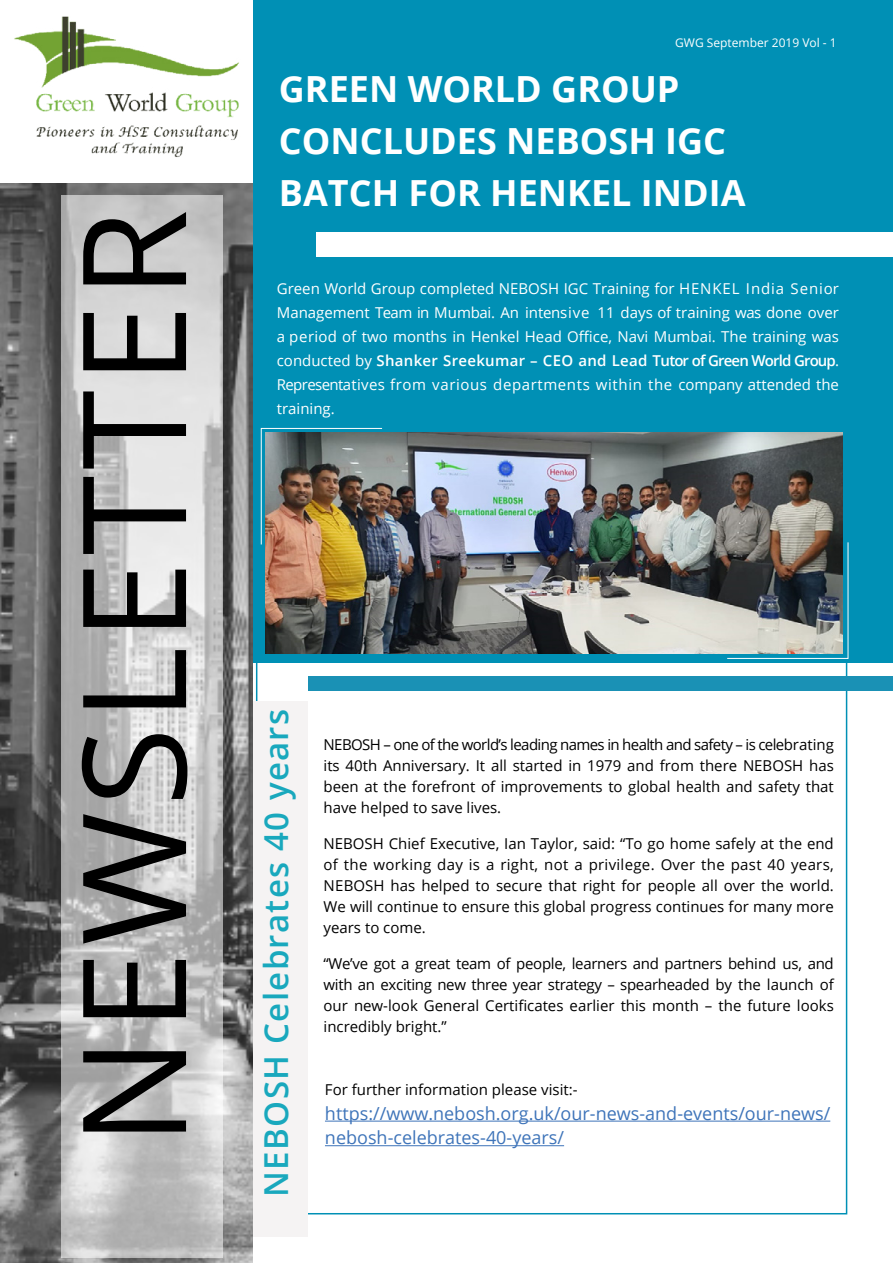
<style>
.page{position:relative;width:893px;height:1263px;background:#fff}
.page>*{position:absolute;margin:0;border:0;box-sizing:border-box;transform-origin:0 0}
.t1{font:144px "Open Sans";color:#000}
.t2{font:700 36px/52.2px "Open Sans";color:#fff}
.t3{font:600 33px "Open Sans";letter-spacing:.04em;color:#19a8bd}
.t4{font:18px/24.6px "Open Sans";color:#3e74b9}
.t5{font:15px/21px "Open Sans";color:#000;text-align:justify}
.t6{font:15px/24px "Open Sans";color:#fff;text-align:justify}
.t7{font:12px "Open Sans";color:#fff}
.s1{font-weight:600}
</style>
<div class="page">
<img style="left:0;top:183px;width:253px;height:1080px">
<div style="left:253px;top:0;width:640px;height:1263px;background:#0090b5"></div>
<div style="left:253px;top:663px;width:640px;height:600px;background:#fff"></div>
<img style="left:14px;top:16px;width:225px;height:141px">
<svg style="left:61px;top:195px;width:161px;height:1062px;background:#c6c6c6"></svg>
<div style="left:316px;top:233px;width:577px;height:24px;background:#fff"></div>
<div style="left:253px;top:701px;width:55px;height:536px;background:#f5f3f3"></div>
<hr style="left:325px;top:1121px;width:505px;height:1px;background:#3e74b9">
<hr style="left:325px;top:1145px;width:239px;height:1px;background:#3e74b9">
<div style="left:308px;top:676px;width:585px;height:15px;background:#1a91b5"></div>
<img style="left:266px;top:433px;width:576px;height:221px">
<img style="left:260px;top:428px;width:123px;height:117px">
<img style="left:726px;top:542px;width:123px;height:117px">
<h1 class="t1" style="left:35px;top:1146px;width:921px;rotate:-90deg">Newsletter</h1>
<p class="t7" style="left:675px;top:35px;width:163px">GWG September 2019 Vol - 1</p>
<h2 class="t2" style="left:279px;top:62px;width:468px">GREEN WORLD GROUP<br>CONCLUDES NEBOSH IGC<br>BATCH FOR HENKEL INDIA</h2>
<p class="t6" style="left:277px;top:276px;width:564px">Green World Group completed NEBOSH IGC Training for HENKEL India Senior Management Team in Mumbai. An intensive 11 days of training was done over a period of two months in Henkel Head Office, Navi Mumbai. The training was conducted by <span class="s1">Shanker Sreekumar – CEO and Lead Tutor of Green World Group</span>.<br>Representatives from various departments within the company attended the training.</p>
<h3 class="t3" style="left:253px;top:1197px;width:489px;rotate:-90deg">NEBOSH Celebrates 40 years</h3>
<p class="t5" style="left:324px;top:734px;width:512px">NEBOSH – one of the world’s leading names in health and safety – is celebrating its 40th Anniversary. It all started in 1979 and from there NEBOSH has been at the forefront of improvements to global health and safety that have helped to save lives.</p>
<p class="t5" style="left:324px;top:833px;width:512px">NEBOSH Chief Executive, Ian Taylor, said: “To go home safely at the end of the working day is a right, not a privilege. Over the past 40 years, NEBOSH has helped to secure that right for people all over the world.<br>We will continue to ensure this global progress continues for many more years to come.</p>
<p class="t5" style="left:324px;top:953px;width:512px">“We’ve got a great team of people, learners and partners behind us, and with an exciting new three year strategy – spearheaded by the launch of our new-look General Certificates earlier this month – the future looks incredibly bright.”</p>
<p class="t5" style="left:325px;top:1079px;width:254px">For further information please visit:-</p>
<p class="t4" style="left:325px;top:1100px;width:507px">https://www.nebosh.org.uk/our-news-and-events/our-news/ nebosh-celebrates-40-years/</p>
</div>
